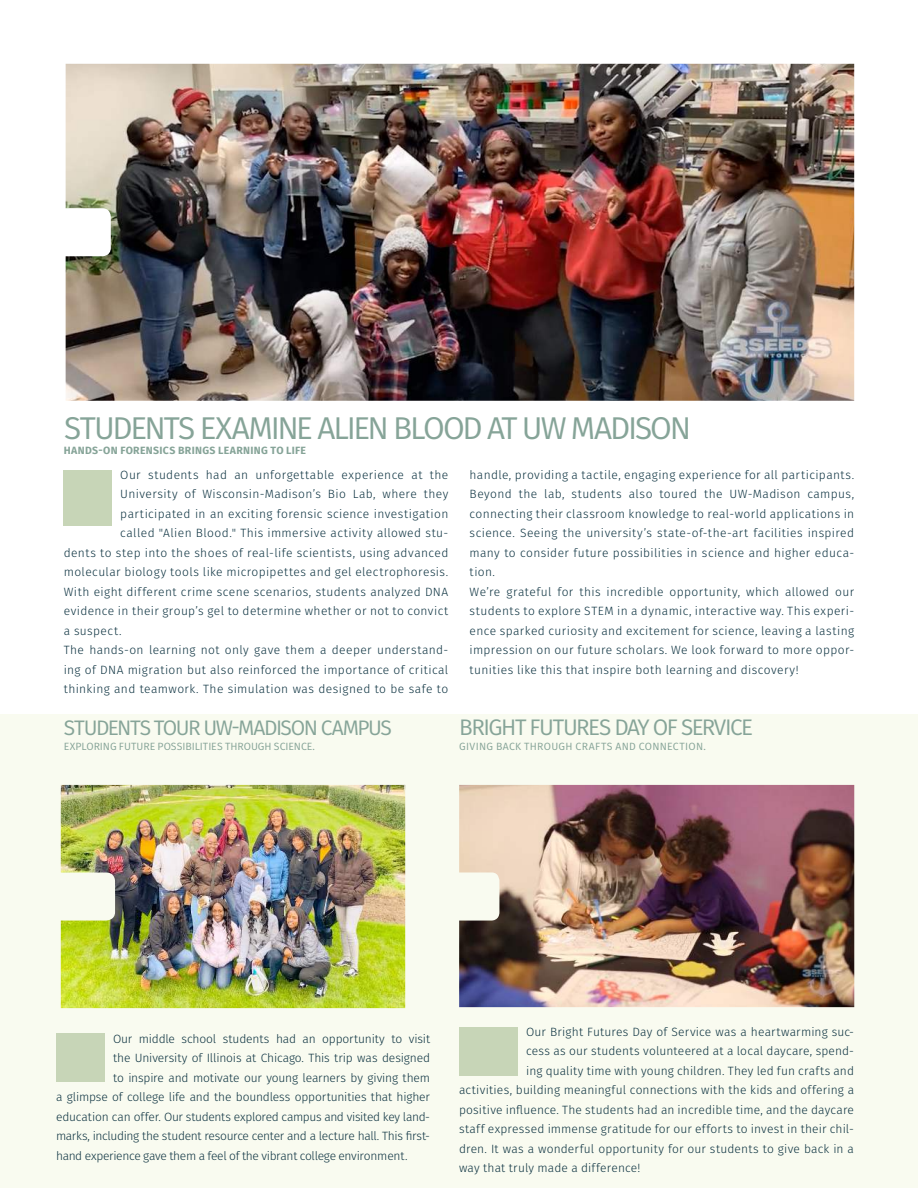
<style>
.page{position:relative;width:918px;height:1188px;background:#fff}
.page>*{position:absolute;margin:0;border:0;box-sizing:border-box;transform-origin:0 0}
.t1{font:31.5px "Fira Sans";letter-spacing:-.07em;color:#86a498}
.t2{font:22.5px "Fira Sans";letter-spacing:-.065em;color:#86a498}
.t3{font:21px "Fira Sans";letter-spacing:-.07em;color:#86a498}
.t4{font:300 12px/19.5px "Fira Sans";letter-spacing:.03em;color:#0c3240}
.t5{font:300 12px "Fira Sans";letter-spacing:.01em;color:#0c3240}
.t6{font:300 12px "Fira Sans";letter-spacing:-.015em;color:#0c3240}
.t7{font:300 12px "Fira Sans";letter-spacing:-.01em;color:#0c3240}
.t8{font:300 12px "Fira Sans";letter-spacing:-.03em;color:#0c3240}
.t9{font:300 12px "Fira Sans";letter-spacing:-.02em;color:#0c3240}
.t10{font:300 12px "Fira Sans";letter-spacing:-.025em;color:#0c3240}
.t11{font:10.5px "Fira Sans";letter-spacing:.01em;color:#86a498}
.t12{font:700 10.5px "Fira Sans";letter-spacing:.03em;color:#86a498}
.t13{font:10.5px "Fira Sans";letter-spacing:.03em;color:#86a498}
</style>
<div class="page">
<img style="left:66px;top:64px;width:788px;height:337px">
<div style="left:0;top:714px;width:918px;height:474px;background:#f9fbf0"></div>
<img style="left:459px;top:785px;width:395px;height:222px">
<img style="left:61px;top:785px;width:344px;height:223px">
<div style="left:63px;top:470px;width:49px;height:55px;background:#c7d5b7"></div>
<div style="left:56px;top:1034px;width:49px;height:48px;background:#c7d5b7"></div>
<div style="left:459px;top:1027px;width:59px;height:48px;background:#c7d5b7"></div>
<h1 class="t1" style="left:64px;top:406px;width:629px">STUDENTS EXAMINE ALIEN BLOOD AT UW MADISON</h1>
<p class="t12" style="left:64px;top:443px;width:244px">HANDS-ON FORENSICS BRINGS LEARNING TO LIFE</p>
<p class="t4" style="left:120px;top:465px;width:330px">Our students had an unforgettable experience at the</p>
<p class="t4" style="left:120px;top:484px;width:330px">University of Wisconsin-Madison’s Bio Lab, where they</p>
<p class="t4" style="left:120px;top:504px;width:330px">participated in an exciting forensic science investigation</p>
<p class="t4" style="left:120px;top:523px;width:330px">called "Alien Blood." This immersive activity allowed stu-</p>
<p class="t4" style="left:64px;top:543px;width:386px">dents to step into the shoes of real-life scientists, using advanced</p>
<p class="t4" style="left:64px;top:562px;width:386px">molecular biology tools like micropipettes and gel electrophoresis.</p>
<p class="t4" style="left:64px;top:582px;width:386px">With eight different crime scene scenarios, students analyzed DNA</p>
<p class="t4" style="left:64px;top:601px;width:386px">evidence in their group’s gel to determine whether or not to convict</p>
<p class="t4" style="left:64px;top:621px;width:59px">a suspect.</p>
<p class="t4" style="left:64px;top:640px;width:386px">The hands-on learning not only gave them a deeper understand-</p>
<p class="t4" style="left:64px;top:660px;width:386px">ing of DNA migration but also reinforced the importance of critical</p>
<p class="t4" style="left:64px;top:679px;width:386px">thinking and teamwork. The simulation was designed to be safe to</p>
<p class="t4" style="left:470px;top:465px;width:386px">handle, providing a tactile, engaging experience for all participants.<br>Beyond the lab, students also toured the UW-Madison campus, connecting their classroom knowledge to real-world applications in science. Seeing the university’s state-of-the-art facilities inspired many to consider future possibilities in science and higher educa&shy;tion.<br>We’re grateful for this incredible opportunity, which allowed our students to explore STEM in a dynamic, interactive way. This experi&shy;ence sparked curiosity and excitement for science, leaving a lasting impression on our future scholars. We look forward to more oppor&shy;tunities like this that inspire both learning and discovery!</p>
<h3 class="t3" style="left:64px;top:713px;width:329px">STUDENTS TOUR UW-MADISON CAMPUS</h3>
<p class="t11" style="left:64px;top:739px;width:253px">EXPLORING FUTURE POSSIBILITIES THROUGH SCIENCE.</p>
<h2 class="t2" style="left:459px;top:712px;width:295px">BRIGHT FUTURES DAY OF SERVICE</h2>
<p class="t13" style="left:459px;top:739px;width:248px">GIVING BACK THROUGH CRAFTS AND CONNECTION.</p>
<p class="t6" style="left:113px;top:1030px;width:319px">Our middle school students had an opportunity to visit</p>
<p class="t7" style="left:113px;top:1049px;width:319px">the University of Illinois at Chicago. This trip was designed</p>
<p class="t7" style="left:113px;top:1069px;width:319px">to inspire and motivate our young learners by giving them</p>
<p class="t6" style="left:56px;top:1088px;width:375px">a glimpse of college life and the boundless opportunities that higher</p>
<p class="t9" style="left:56px;top:1108px;width:376px">education can offer. Our students explored campus and visited key land-</p>
<p class="t8" style="left:56px;top:1127px;width:376px">marks, including the student resource center and a lecture hall. This first-</p>
<p class="t10" style="left:56px;top:1147px;width:353px">hand experience gave them a feel of the vibrant college environment.</p>
<p class="t4" style="left:526px;top:1022px;width:329px">Our Bright Futures Day of Service was a heartwarming suc-</p>
<p class="t4" style="left:526px;top:1041px;width:329px">cess as our students volunteered at a local daycare, spend-</p>
<p class="t5" style="left:526px;top:1062px;width:330px">ing quality time with young children. They led fun crafts and</p>
<p class="t5" style="left:459px;top:1082px;width:397px">activities, building meaningful connections with the kids and offering a</p>
<p class="t5" style="left:459px;top:1101px;width:397px">positive influence. The students had an incredible time, and the daycare</p>
<p class="t4" style="left:459px;top:1119px;width:397px">staff expressed immense gratitude for our efforts to invest in their chil-</p>
<p class="t4" style="left:459px;top:1139px;width:397px">dren. It was a wonderful opportunity for our students to give back in a</p>
<p class="t5" style="left:459px;top:1160px;width:183px">way that truly made a difference!</p>
</div>
